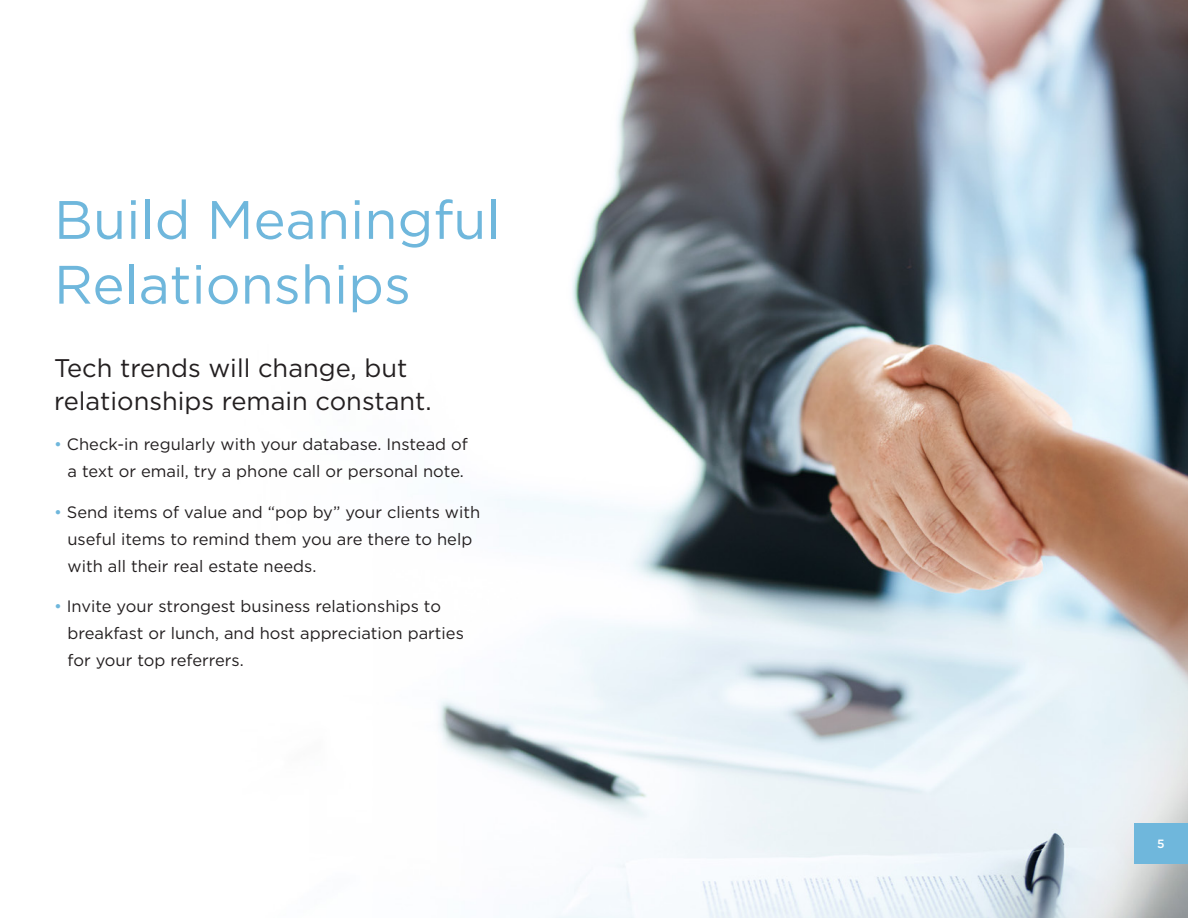
<style>
.page{position:relative;width:1188px;height:918px;background:#fff}
.page>*{position:absolute;margin:0;border:0;box-sizing:border-box;transform-origin:0 0}
.t1{font:54px/64.8px "Gotham";color:#6fb7dc}
.t2{font:25.5px/33px "Gotham";color:#231f20}
.t3{font:16.5px/27px "Gotham";color:#231f20}
.t4{font:500 12px "Gotham";color:#fff}
.s1{color:#6fb7dc}
</style>
<div class="page">
<img style="left:438px;top:0;width:750px;height:918px">
<div style="left:1134px;top:823px;width:54px;height:41px;background:#6fb7dc"></div>
<p class="t1" style="left:54px;top:186px;width:448px">Build Meaningful<br>Relationships</p>
<p class="t2" style="left:54px;top:351px;width:379px">Tech trends will change, but relationships remain constant.</p>
<p class="t3" style="left:54px;top:431px;width:415px;text-align:center"><span class="s1">•</span> Check-in regularly with your database. Instead of a text or email, try a phone call or personal note.</p>
<p class="t3" style="left:68px;top:498px;width:414px;text-indent:-14px"><span class="s1">•</span> Send items of value and “pop by” your clients with useful items to remind them you are there to help with all their real estate needs.</p>
<p class="t3" style="left:68px;top:593px;width:398px;text-indent:-14px"><span class="s1">•</span> Invite your strongest business relationships to breakfast or lunch, and host appreciation parties for your top referrers.</p>
<p class="t4" style="left:1157px;top:836px;width:9px">5</p>
</div>
